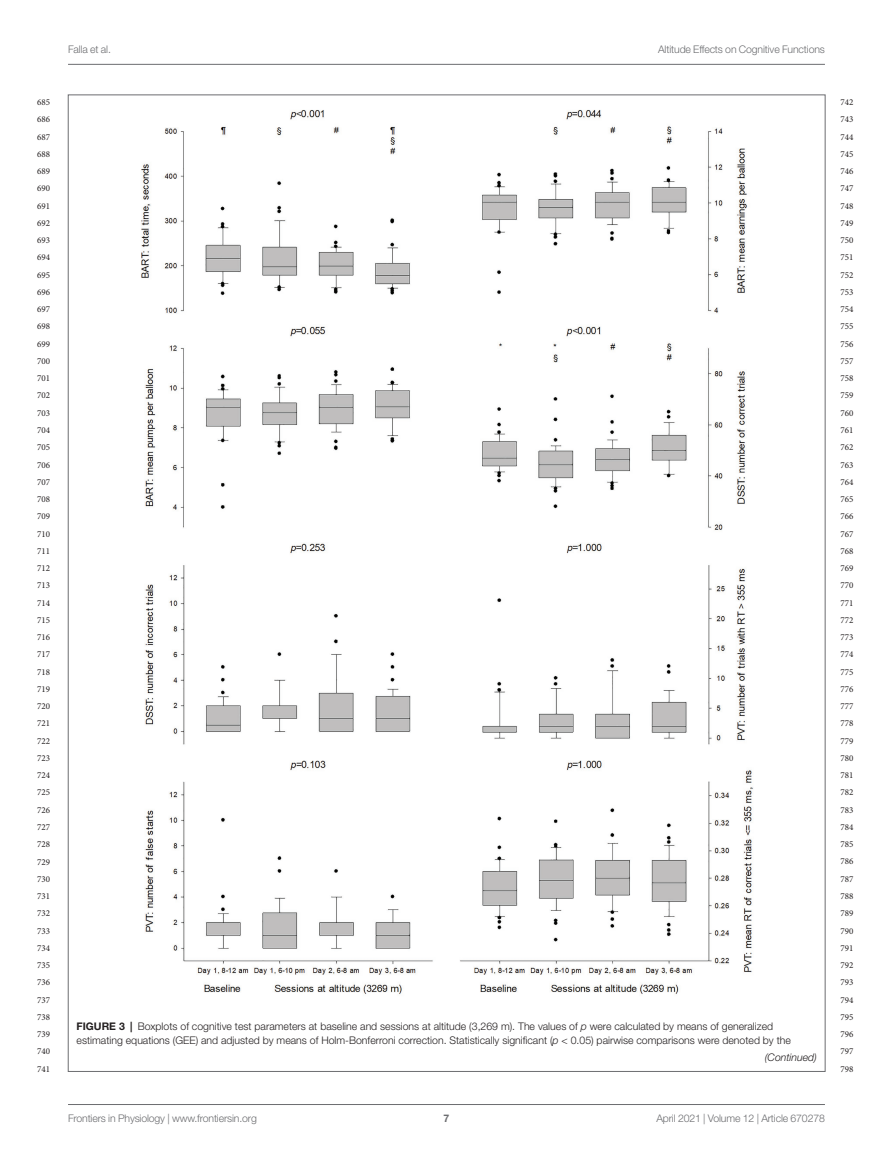
<style>
.page{position:relative;width:893px;height:1170px;background:#fff}
.page>*{position:absolute;margin:0;border:0;box-sizing:border-box;transform-origin:0 0}
.FIG_LEG{font:300 10.5px/14.2px "Helvetica Neue LT Std";color:#231f20}
.t1{font:300 10.5px "Helvetica Neue LT Std";letter-spacing:-.015em;color:#6c6d70}
.FIG_LEG-2{font:italic 300 10.5px "Helvetica Neue LT Std";color:#231f20}
.t2{font:700 10.5px "Helvetica Neue LT Std";color:#6c6d70}
.t3{font:9px "Minion Pro";color:#231f20}
.s1{font-weight:700}
.s2{font-style:italic}
</style>
<div class="page">
<hr style="left:68px;top:64px;width:757px;height:1px;background:#6c6d70">
<hr style="left:68px;top:1104px;width:757px;height:1px;background:#6c6d70">
<img style="left:141px;top:110px;width:612px;height:884px">
<p class="t3" style="left:37px;top:96px;width:14px">685</p>
<p class="t3" style="left:37px;top:113px;width:14px">686</p>
<p class="t3" style="left:37px;top:131px;width:14px">687</p>
<p class="t3" style="left:37px;top:148px;width:14px">688</p>
<p class="t3" style="left:37px;top:165px;width:14px">689</p>
<p class="t3" style="left:37px;top:182px;width:14px">690</p>
<p class="t3" style="left:37px;top:200px;width:14px">691</p>
<p class="t3" style="left:37px;top:217px;width:14px">692</p>
<p class="t3" style="left:37px;top:234px;width:14px">693</p>
<p class="t3" style="left:37px;top:251px;width:14px">694</p>
<p class="t3" style="left:37px;top:269px;width:14px">695</p>
<p class="t3" style="left:37px;top:286px;width:14px">696</p>
<p class="t3" style="left:37px;top:303px;width:14px">697</p>
<p class="t3" style="left:37px;top:320px;width:14px">698</p>
<p class="t3" style="left:37px;top:338px;width:14px">699</p>
<p class="t3" style="left:37px;top:355px;width:14px">700</p>
<p class="t3" style="left:37px;top:372px;width:14px">701</p>
<p class="t3" style="left:37px;top:389px;width:14px">702</p>
<p class="t3" style="left:37px;top:407px;width:14px">703</p>
<p class="t3" style="left:37px;top:424px;width:14px">704</p>
<p class="t3" style="left:37px;top:441px;width:14px">705</p>
<p class="t3" style="left:37px;top:458px;width:14px">706</p>
<p class="t3" style="left:37px;top:476px;width:14px">707</p>
<p class="t3" style="left:37px;top:493px;width:14px">708</p>
<p class="t3" style="left:37px;top:510px;width:14px">709</p>
<p class="t3" style="left:37px;top:527px;width:14px">710</p>
<p class="t3" style="left:37px;top:545px;width:14px">711</p>
<p class="t3" style="left:37px;top:562px;width:14px">712</p>
<p class="t3" style="left:37px;top:579px;width:14px">713</p>
<p class="t3" style="left:37px;top:596px;width:14px">714</p>
<p class="t3" style="left:37px;top:614px;width:14px">715</p>
<p class="t3" style="left:37px;top:631px;width:14px">716</p>
<p class="t3" style="left:37px;top:648px;width:14px">717</p>
<p class="t3" style="left:37px;top:665px;width:14px">718</p>
<p class="t3" style="left:37px;top:683px;width:14px">719</p>
<p class="t3" style="left:37px;top:700px;width:14px">720</p>
<p class="t3" style="left:37px;top:717px;width:14px">721</p>
<p class="t3" style="left:37px;top:734px;width:14px">722</p>
<p class="t3" style="left:37px;top:752px;width:14px">723</p>
<p class="t3" style="left:37px;top:769px;width:14px">724</p>
<p class="t3" style="left:37px;top:786px;width:14px">725</p>
<p class="t3" style="left:37px;top:803px;width:14px">726</p>
<p class="t3" style="left:37px;top:821px;width:14px">727</p>
<p class="t3" style="left:37px;top:838px;width:14px">728</p>
<p class="t3" style="left:37px;top:855px;width:14px">729</p>
<p class="t3" style="left:37px;top:872px;width:14px">730</p>
<p class="t3" style="left:37px;top:890px;width:14px">731</p>
<p class="t3" style="left:37px;top:907px;width:14px">732</p>
<p class="t3" style="left:37px;top:924px;width:14px">733</p>
<p class="t3" style="left:37px;top:941px;width:14px">734</p>
<p class="t3" style="left:37px;top:959px;width:14px">735</p>
<p class="t3" style="left:37px;top:976px;width:14px">736</p>
<p class="t3" style="left:37px;top:993px;width:14px">737</p>
<p class="t3" style="left:37px;top:1010px;width:14px">738</p>
<p class="t3" style="left:37px;top:1028px;width:14px">739</p>
<p class="t3" style="left:37px;top:1045px;width:14px">740</p>
<p class="t3" style="left:37px;top:1062px;width:14px">741</p>
<p class="t1" style="left:68px;top:42px;width:44px">Falla et al.</p>
<p class="t1" style="left:658px;top:42px;width:168px">Altitude Effects on Cognitive Functions</p>
<p class="FIG_LEG" style="left:77px;top:1018px;width:716px"><span class="s1">FIGURE 3 |</span> Boxplots of cognitive test parameters at baseline and sessions at altitude (3,269 m). The values of <span class="s2">p</span> were calculated by means of generalized estimating equations (GEE) and adjusted by means of Holm-Bonferroni correction. Statistically significant (<span class="s2">p</span> &lt; 0.05) pairwise comparisons were denoted by the</p>
<p class="FIG_LEG-2" style="left:765px;top:1050px;width:54px">(Continued)</p>
<p class="t3" style="left:841px;top:96px;width:14px">742</p>
<p class="t3" style="left:841px;top:113px;width:14px">743</p>
<p class="t3" style="left:841px;top:131px;width:14px">744</p>
<p class="t3" style="left:841px;top:148px;width:14px">745</p>
<p class="t3" style="left:841px;top:165px;width:14px">746</p>
<p class="t3" style="left:841px;top:182px;width:14px">747</p>
<p class="t3" style="left:841px;top:200px;width:14px">748</p>
<p class="t3" style="left:841px;top:217px;width:14px">749</p>
<p class="t3" style="left:841px;top:234px;width:14px">750</p>
<p class="t3" style="left:841px;top:251px;width:14px">751</p>
<p class="t3" style="left:841px;top:269px;width:14px">752</p>
<p class="t3" style="left:841px;top:286px;width:14px">753</p>
<p class="t3" style="left:841px;top:303px;width:14px">754</p>
<p class="t3" style="left:841px;top:320px;width:14px">755</p>
<p class="t3" style="left:841px;top:338px;width:14px">756</p>
<p class="t3" style="left:841px;top:355px;width:14px">757</p>
<p class="t3" style="left:841px;top:372px;width:14px">758</p>
<p class="t3" style="left:841px;top:389px;width:14px">759</p>
<p class="t3" style="left:841px;top:407px;width:14px">760</p>
<p class="t3" style="left:841px;top:424px;width:14px">761</p>
<p class="t3" style="left:841px;top:441px;width:14px">762</p>
<p class="t3" style="left:841px;top:458px;width:14px">763</p>
<p class="t3" style="left:841px;top:476px;width:14px">764</p>
<p class="t3" style="left:841px;top:493px;width:14px">765</p>
<p class="t3" style="left:841px;top:510px;width:14px">766</p>
<p class="t3" style="left:841px;top:527px;width:14px">767</p>
<p class="t3" style="left:841px;top:545px;width:14px">768</p>
<p class="t3" style="left:841px;top:562px;width:14px">769</p>
<p class="t3" style="left:841px;top:579px;width:14px">770</p>
<p class="t3" style="left:841px;top:596px;width:14px">771</p>
<p class="t3" style="left:841px;top:614px;width:14px">772</p>
<p class="t3" style="left:841px;top:631px;width:14px">773</p>
<p class="t3" style="left:841px;top:648px;width:14px">774</p>
<p class="t3" style="left:841px;top:665px;width:14px">775</p>
<p class="t3" style="left:841px;top:683px;width:14px">776</p>
<p class="t3" style="left:841px;top:700px;width:14px">777</p>
<p class="t3" style="left:841px;top:717px;width:14px">778</p>
<p class="t3" style="left:841px;top:734px;width:14px">779</p>
<p class="t3" style="left:841px;top:752px;width:14px">780</p>
<p class="t3" style="left:841px;top:769px;width:14px">781</p>
<p class="t3" style="left:841px;top:786px;width:14px">782</p>
<p class="t3" style="left:841px;top:803px;width:14px">783</p>
<p class="t3" style="left:841px;top:821px;width:14px">784</p>
<p class="t3" style="left:841px;top:838px;width:14px">785</p>
<p class="t3" style="left:841px;top:855px;width:14px">786</p>
<p class="t3" style="left:841px;top:872px;width:14px">787</p>
<p class="t3" style="left:841px;top:890px;width:14px">788</p>
<p class="t3" style="left:841px;top:907px;width:14px">789</p>
<p class="t3" style="left:841px;top:924px;width:14px">790</p>
<p class="t3" style="left:841px;top:941px;width:14px">791</p>
<p class="t3" style="left:841px;top:959px;width:14px">792</p>
<p class="t3" style="left:841px;top:976px;width:14px">793</p>
<p class="t3" style="left:841px;top:993px;width:14px">794</p>
<p class="t3" style="left:841px;top:1010px;width:14px">795</p>
<p class="t3" style="left:841px;top:1028px;width:14px">796</p>
<p class="t3" style="left:841px;top:1045px;width:14px">797</p>
<p class="t3" style="left:841px;top:1062px;width:14px">798</p>
<p class="t1" style="left:68px;top:1111px;width:190px">Frontiers in Physiology | www.frontiersin.org</p>
<p class="t2" style="left:444px;top:1111px;width:7px">7</p>
<p class="t1" style="left:656px;top:1111px;width:170px">April 2021 | Volume 12 | Article 670278</p>
</div>
